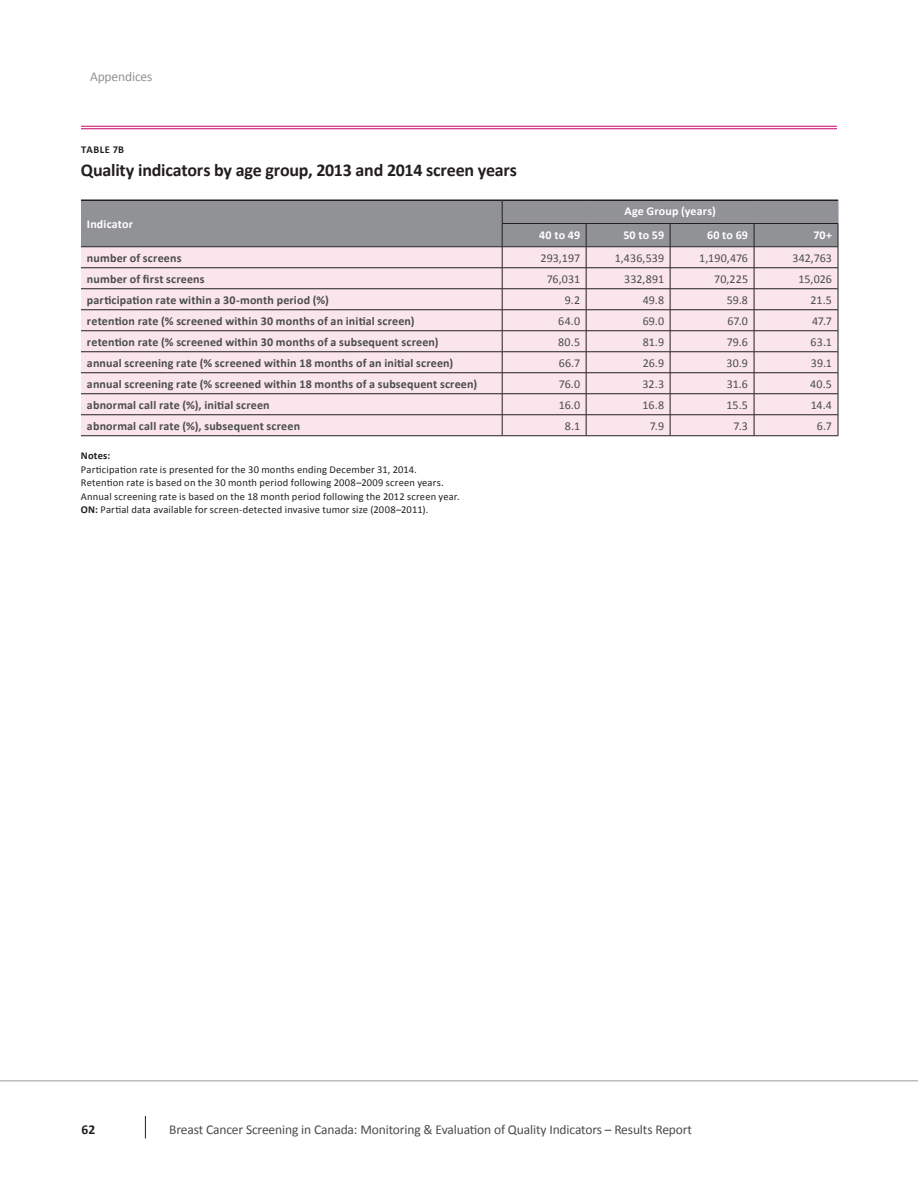
<style>
.page{position:relative;width:918px;height:1188px;background:#fff}
.page>*{position:absolute;margin:0;border:0;box-sizing:border-box;transform-origin:0 0}
.t1{font:700 18px "Calibri";letter-spacing:-.015em;color:#231f20}
.t2{font:13.5px "Calibri";letter-spacing:-.01em;color:#4b4c4d}
.t3{font:13.5px "Calibri";letter-spacing:-.01em;color:#919295}
.t4{font:700 13.5px "Calibri";color:#231f20}
.Chart_Copy{font:700 12px "Calibri";letter-spacing:.015em;color:#4b4c4d}
.Chart_Copy-2{font:12px "Calibri";letter-spacing:.005em;color:#4b4c4d}
.Chart_Copy-3{font:700 12px "Calibri";letter-spacing:.015em;color:#fff}
.Footnote{font:10.5px "Calibri";letter-spacing:.015em;color:#231f20}
.Figure{font:700 10.5px "Calibri";letter-spacing:.055em;color:#231f20}
.Footnote-2{font:700 10.5px "Calibri";letter-spacing:.02em;color:#231f20}
.s1{font-weight:700}
</style>
<div class="page">
<svg style="left:145px;top:1116px;width:1px;height:22px"></svg>
<hr style="left:81px;top:126px;width:756px;height:1px;background:#ca016c">
<hr style="left:81px;top:128px;width:756px;height:1px;background:#ca016c">
<svg style="left:81px;top:200px;width:758px;height:236px;background:#dbcbd1"></svg>
<hr style="left:670px;top:267px;width:84px;height:1px;background:#231f20">
<hr style="left:754px;top:267px;width:84px;height:1px;background:#231f20">
<hr style="left:670px;top:288px;width:84px;height:1px;background:#231f20">
<hr style="left:754px;top:288px;width:84px;height:1px;background:#231f20">
<hr style="left:670px;top:309px;width:84px;height:1px;background:#231f20">
<hr style="left:754px;top:309px;width:84px;height:1px;background:#231f20">
<hr style="left:670px;top:330px;width:84px;height:1px;background:#231f20">
<hr style="left:754px;top:330px;width:84px;height:1px;background:#231f20">
<hr style="left:670px;top:351px;width:84px;height:1px;background:#231f20">
<hr style="left:754px;top:351px;width:84px;height:1px;background:#231f20">
<hr style="left:670px;top:372px;width:84px;height:1px;background:#231f20">
<hr style="left:754px;top:372px;width:84px;height:1px;background:#231f20">
<hr style="left:670px;top:393px;width:84px;height:1px;background:#231f20">
<hr style="left:754px;top:393px;width:84px;height:1px;background:#231f20">
<hr style="left:670px;top:414px;width:84px;height:1px;background:#231f20">
<hr style="left:754px;top:414px;width:84px;height:1px;background:#231f20">
<hr style="left:670px;top:435px;width:84px;height:1px;background:#231f20">
<hr style="left:754px;top:435px;width:84px;height:1px;background:#231f20">
<hr style="left:0;top:1080px;width:918px;height:2px;background:#bcbdc0">
<p class="t3" style="left:90px;top:68px;width:64px">Appendices</p>
<p class="Figure" style="left:81px;top:143px;width:44px">TABLE 7B</p>
<p class="t1" style="left:81px;top:158px;width:438px">Quality indicators by age group, 2013 and 2014 screen years</p>
<p class="Chart_Copy-3" style="left:87px;top:216px;width:48px">Indicator</p>
<p class="Chart_Copy-3" style="left:624px;top:204px;width:93px">Age Group (years)</p>
<p class="Chart_Copy-3" style="left:539px;top:227px;width:42px">40 to 49</p>
<p class="Chart_Copy-3" style="left:623px;top:227px;width:42px">50 to 59</p>
<p class="Chart_Copy-3" style="left:707px;top:227px;width:42px">60 to 69</p>
<p class="Chart_Copy-3" style="left:813px;top:227px;width:20px">70+</p>
<p class="Chart_Copy" style="left:87px;top:250px;width:96px">number of screens</p>
<p class="Chart_Copy-2" style="left:541px;top:250px;width:41px">293,197</p>
<p class="Chart_Copy-2" style="left:615px;top:250px;width:51px">1,436,539</p>
<p class="Chart_Copy-2" style="left:699px;top:250px;width:50px">1,190,476</p>
<p class="Chart_Copy-2" style="left:793px;top:250px;width:41px">342,763</p>
<p class="Chart_Copy" style="left:87px;top:271px;width:119px">number of first screens</p>
<p class="Chart_Copy-2" style="left:547px;top:271px;width:35px">76,031</p>
<p class="Chart_Copy-2" style="left:624px;top:271px;width:41px">332,891</p>
<p class="Chart_Copy-2" style="left:714px;top:271px;width:35px">70,225</p>
<p class="Chart_Copy-2" style="left:798px;top:271px;width:35px">15,026</p>
<p class="Chart_Copy" style="left:87px;top:292px;width:243px">participation rate within a 30-month period (%)</p>
<p class="Chart_Copy-2" style="left:565px;top:292px;width:17px">9.2</p>
<p class="Chart_Copy-2" style="left:643px;top:292px;width:23px">49.8</p>
<p class="Chart_Copy-2" style="left:727px;top:292px;width:23px">59.8</p>
<p class="Chart_Copy-2" style="left:810px;top:292px;width:23px">21.5</p>
<p class="Chart_Copy" style="left:87px;top:313px;width:329px">retention rate (% screened within 30 months of an initial screen)</p>
<p class="Chart_Copy-2" style="left:558px;top:313px;width:23px">64.0</p>
<p class="Chart_Copy-2" style="left:643px;top:313px;width:23px">69.0</p>
<p class="Chart_Copy-2" style="left:727px;top:313px;width:22px">67.0</p>
<p class="Chart_Copy-2" style="left:812px;top:313px;width:21px">47.7</p>
<p class="Chart_Copy" style="left:87px;top:334px;width:353px">retention rate (% screened within 30 months of a subsequent screen)</p>
<p class="Chart_Copy-2" style="left:558px;top:334px;width:23px">80.5</p>
<p class="Chart_Copy-2" style="left:643px;top:334px;width:23px">81.9</p>
<p class="Chart_Copy-2" style="left:727px;top:334px;width:23px">79.6</p>
<p class="Chart_Copy-2" style="left:811px;top:334px;width:23px">63.1</p>
<p class="Chart_Copy" style="left:87px;top:355px;width:368px">annual screening rate (% screened within 18 months of an initial screen)</p>
<p class="Chart_Copy-2" style="left:559px;top:355px;width:23px">66.7</p>
<p class="Chart_Copy-2" style="left:643px;top:355px;width:23px">26.9</p>
<p class="Chart_Copy-2" style="left:726px;top:355px;width:23px">30.9</p>
<p class="Chart_Copy-2" style="left:811px;top:355px;width:23px">39.1</p>
<p class="Chart_Copy" style="left:87px;top:376px;width:392px">annual screening rate (% screened within 18 months of a subsequent screen)</p>
<p class="Chart_Copy-2" style="left:559px;top:376px;width:23px">76.0</p>
<p class="Chart_Copy-2" style="left:643px;top:376px;width:23px">32.3</p>
<p class="Chart_Copy-2" style="left:727px;top:376px;width:23px">31.6</p>
<p class="Chart_Copy-2" style="left:810px;top:376px;width:23px">40.5</p>
<p class="Chart_Copy" style="left:87px;top:397px;width:184px">abnormal call rate (%), initial screen</p>
<p class="Chart_Copy-2" style="left:559px;top:397px;width:23px">16.0</p>
<p class="Chart_Copy-2" style="left:643px;top:397px;width:23px">16.8</p>
<p class="Chart_Copy-2" style="left:726px;top:397px;width:23px">15.5</p>
<p class="Chart_Copy-2" style="left:811px;top:397px;width:23px">14.4</p>
<p class="Chart_Copy" style="left:87px;top:418px;width:215px">abnormal call rate (%), subsequent screen</p>
<p class="Chart_Copy-2" style="left:565px;top:418px;width:17px">8.1</p>
<p class="Chart_Copy-2" style="left:650px;top:418px;width:16px">7.9</p>
<p class="Chart_Copy-2" style="left:733px;top:418px;width:16px">7.3</p>
<p class="Chart_Copy-2" style="left:817px;top:418px;width:17px">6.7</p>
<p class="Footnote-2" style="left:81px;top:449px;width:31px">Notes:</p>
<p class="Footnote" style="left:81px;top:462px;width:337px">Participation rate is presented for the 30 months ending December 31, 2014.</p>
<p class="Footnote" style="left:81px;top:476px;width:364px">Retention rate is based on the 30 month period following 2008–2009 screen years.</p>
<p class="Footnote" style="left:81px;top:489px;width:380px">Annual screening rate is based on the 18 month period following the 2012 screen year.</p>
<p class="Footnote" style="left:81px;top:503px;width:349px"><span class="s1">ON:</span> Partial data available for screen-detected invasive tumor size (2008–2011).</p>
<p class="t4" style="left:81px;top:1121px;width:16px">62</p>
<p class="t2" style="left:169px;top:1121px;width:524px">Breast Cancer Screening in Canada: Monitoring &amp; Evaluation of Quality Indicators – Results Report</p>
</div>
